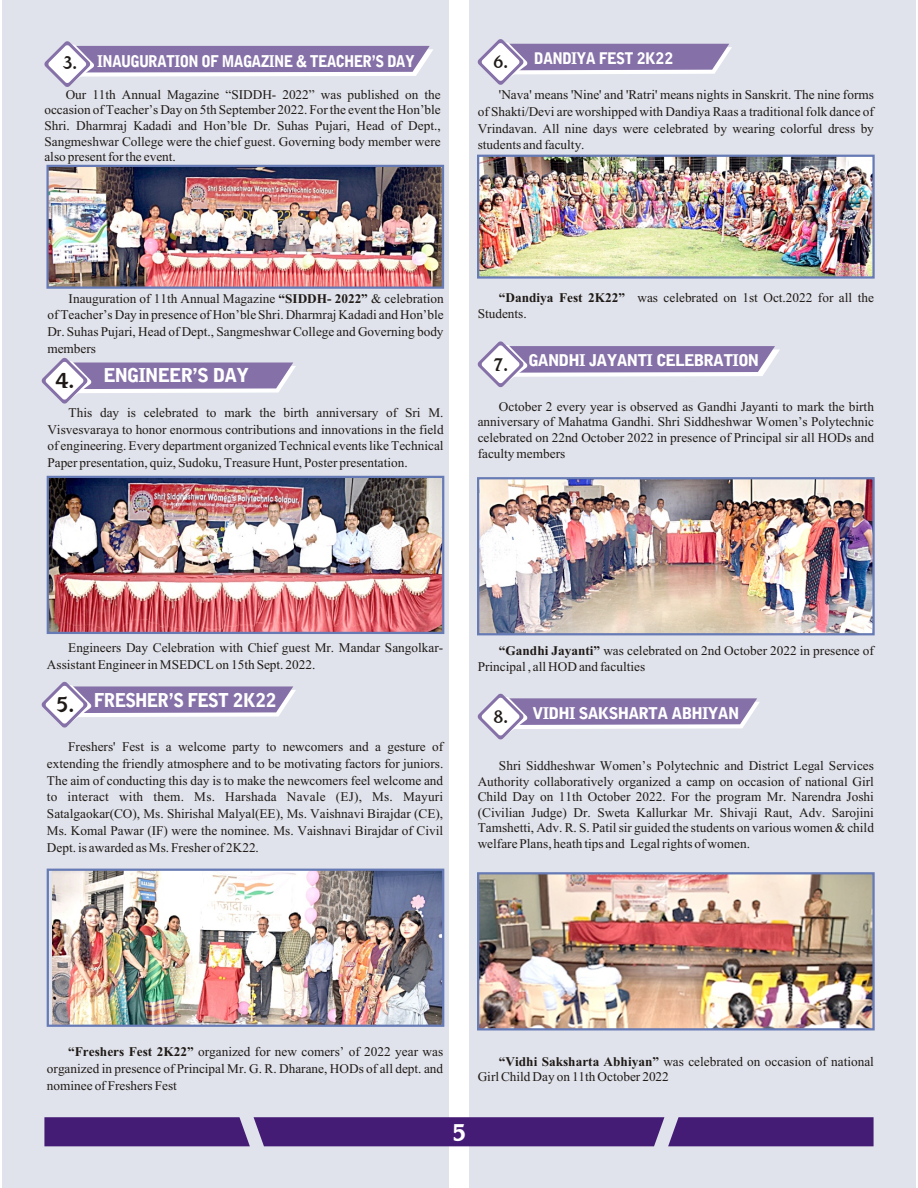
<style>
.page{position:relative;width:918px;height:1188px;background:#fff}
.page>*{position:absolute;margin:0;border:0;box-sizing:border-box;transform-origin:0 0}
.t1{font:22.5px "SHREE ENG7";color:#fff;scale:.95 1}
.t2{font:19.5px "SHREE ENG7";color:#fff;scale:.93 1}
.t3{font:19.5px "SHREE ENG7";color:#fff}
.t4{font:19.5px "SHREE ENG7";color:#1f1a17}
.t5{font:16.5px/16.8px "Aparajita";color:#1f1a17;text-align:justify}
.t6{font:16.5px "SHREE ENG7";color:#fff}
.t7{font:16.5px "SHREE ENG7";color:#fff;scale:.9 1}
.t8{font:16.35px "SHREE ENG7";color:#fff;scale:.93 1}
.s1{color:#1f1a17}
.s2{font-weight:700}
</style>
<div class="page">
<div style="left:2px;top:0;width:446px;height:1188px;background:#e0e3eb"></div>
<div style="left:470px;top:0;width:446px;height:1188px;background:#e0e3eb"></div>
<img style="left:480px;top:875px;width:392px;height:152px">
<div style="left:477px;top:872px;width:398px;height:158px;border:2px solid #667ab5"></div>
<img style="left:480px;top:480px;width:392px;height:152px">
<div style="left:477px;top:477px;width:398px;height:158px;border:2px solid #667ab5"></div>
<img style="left:49px;top:168px;width:392px;height:118px">
<div style="left:46px;top:165px;width:398px;height:124px;border:2px solid #667ab5"></div>
<img style="left:53px;top:872px;width:388px;height:152px">
<div style="left:47px;top:869px;width:397px;height:158px;border:2px solid #667ab5"></div>
<img style="left:480px;top:158px;width:392px;height:118px">
<div style="left:477px;top:155px;width:398px;height:124px;border:2px solid #667ab5"></div>
<img style="left:50px;top:479px;width:391px;height:152px">
<div style="left:47px;top:476px;width:397px;height:158px;border:2px solid #667ab5"></div>
<svg style="left:477px;top:39px;width:255px;height:46px"></svg>
<svg style="left:44px;top:41px;width:389px;height:46px"></svg>
<svg style="left:41px;top:358px;width:255px;height:46px"></svg>
<svg style="left:41px;top:681px;width:255px;height:47px"></svg>
<svg style="left:477px;top:341px;width:303px;height:47px"></svg>
<svg style="left:477px;top:693px;width:283px;height:47px"></svg>
<svg style="left:44px;top:1117px;width:830px;height:29px;background:#4b247a"></svg>
<p class="t7" style="left:62px;top:55px;width:393px"><span class="s1">3.</span> INAUGURATION OF MAGAZINE &amp; TEACHER’S DAY</p>
<p class="t8" style="left:494px;top:52px;width:195px"><span class="s1">6.</span> DANDIYA FEST 2K22</p>
<p class="t5" style="left:44px;top:87px;width:398px;line-height:15.6px;text-indent:21px">Our 11th Annual Magazine “SIDDH- 2022” was published on the occasion of Teacher’s Day on 5th September 2022. For the event the Hon’ble Shri. Dharmraj Kadadi and Hon’ble Dr. Suhas Pujari, Head of Dept., Sangmeshwar College were the chief guest. Governing body member were also present for the event.</p>
<p class="t5" style="left:478px;top:87px;width:398px;text-indent:21px">'Nava' means 'Nine' and 'Ratri' means nights in Sanskrit. The nine forms of Shakti/Devi are worshipped with Dandiya Raas a traditional folk dance of Vrindavan. All nine days were celebrated by wearing colorful dress by students and faculty.</p>
<p class="t5" style="left:47px;top:290px;width:398px;text-indent:21px">Inauguration of 11th Annual Magazine <span class="s2">“SIDDH- 2022”</span> &amp; celebration of Teacher’s Day in presence of Hon’ble Shri. Dharmraj Kadadi and Hon’ble Dr. Suhas Pujari, Head of Dept., Sangmeshwar College and Governing body members</p>
<p class="t4" style="left:56px;top:373px;width:20px">4.</p>
<p class="t3" style="left:104px;top:368px;width:146px">ENGINEER’S DAY</p>
<p class="t5" style="left:47px;top:404px;width:398px;text-indent:21px">This day is celebrated to mark the birth anniversary of Sri M.<br>Visvesvaraya to honor enormous contributions and innovations in the field of engineering. Every department organized Technical events like Technical Paper presentation, quiz, Sudoku, Treasure Hunt, Poster presentation.</p>
<p class="t5" style="left:478px;top:290px;width:398px;line-height:15.6px;text-indent:21px"><span class="s2">“Dandiya Fest 2K22”</span> was celebrated on 1st Oct.2022 for all the<br>Students.</p>
<p class="t6" style="left:494px;top:354px;width:267px"><sub>7.</sub> GANDHI JAYANTI CELEBRATION</p>
<p class="t5" style="left:478px;top:399px;width:398px;line-height:15.6px;text-indent:21px">October 2 every year is observed as Gandhi Jayanti to mark the birth anniversary of Mahatma Gandhi. Shri Siddheshwar Women’s Polytechnic celebrated on 22nd October 2022 in presence of Principal sir all HODs and faculty members</p>
<p class="t5" style="left:47px;top:640px;width:398px;text-indent:21px">Engineers Day Celebration with Chief guest Mr. Mandar Sangolkar-<br>Assistant Engineer in MSEDCL on 15th Sept. 2022.</p>
<p class="t2" style="left:56px;top:693px;width:239px"><span class="s1">5.</span> FRESHER’S FEST 2K22</p>
<p class="t5" style="left:47px;top:739px;width:398px;text-indent:21px">Freshers' Fest is a welcome party to newcomers and a gesture of extending the friendly atmosphere and to be motivating factors for juniors.<br>The aim of conducting this day is to make the newcomers feel welcome and to interact with them. Ms. Harshada Navale (EJ), Ms. Mayuri Satalgaokar(CO), Ms. Shirishal Malyal(EE), Ms. Vaishnavi Birajdar (CE), Ms. Komal Pawar (IF) were the nominee. Ms. Vaishnavi Birajdar of Civil Dept. is awarded as Ms. Fresher of 2K22.</p>
<p class="t5" style="left:478px;top:643px;width:398px;line-height:15.6px;text-indent:21px"><span class="s2">“Gandhi Jayanti”</span> was celebrated on 2nd October 2022 in presence of<br>Principal , all HOD and faculties</p>
<p class="t6" style="left:494px;top:707px;width:247px"><sub>8.</sub> VIDHI SAKSHARTA ABHIYAN</p>
<p class="t5" style="left:478px;top:758px;width:398px;line-height:15.6px;text-indent:21px">Shri Siddheshwar Women’s Polytechnic and District Legal Services Authority collaboratively organized a camp on occasion of national Girl Child Day on 11th October 2022. For the program Mr. Narendra Joshi (Civilian Judge) Dr. Sweta Kallurkar Mr. Shivaji Raut, Adv. Sarojini Tamshetti, Adv. R. S. Patil sir guided the students on various women &amp; child welfare Plans, heath tips and Legal rights of women.</p>
<p class="t5" style="left:47px;top:1044px;width:398px;text-indent:21px"><span class="s2">“Freshers Fest 2K22”</span> organized for new comers’ of 2022 year was organized in presence of Principal Mr. G. R. Dharane, HODs of all dept. and nominee of Freshers Fest</p>
<p class="t5" style="left:478px;top:1054px;width:398px;line-height:15.6px;text-indent:21px"><span class="s2">“Vidhi Saksharta Abhiyan”</span> was celebrated on occasion of national<br>Girl Child Day on 11th October 2022</p>
<h1 class="t1" style="left:453px;top:1123px;width:16px">5</h1>
</div>
